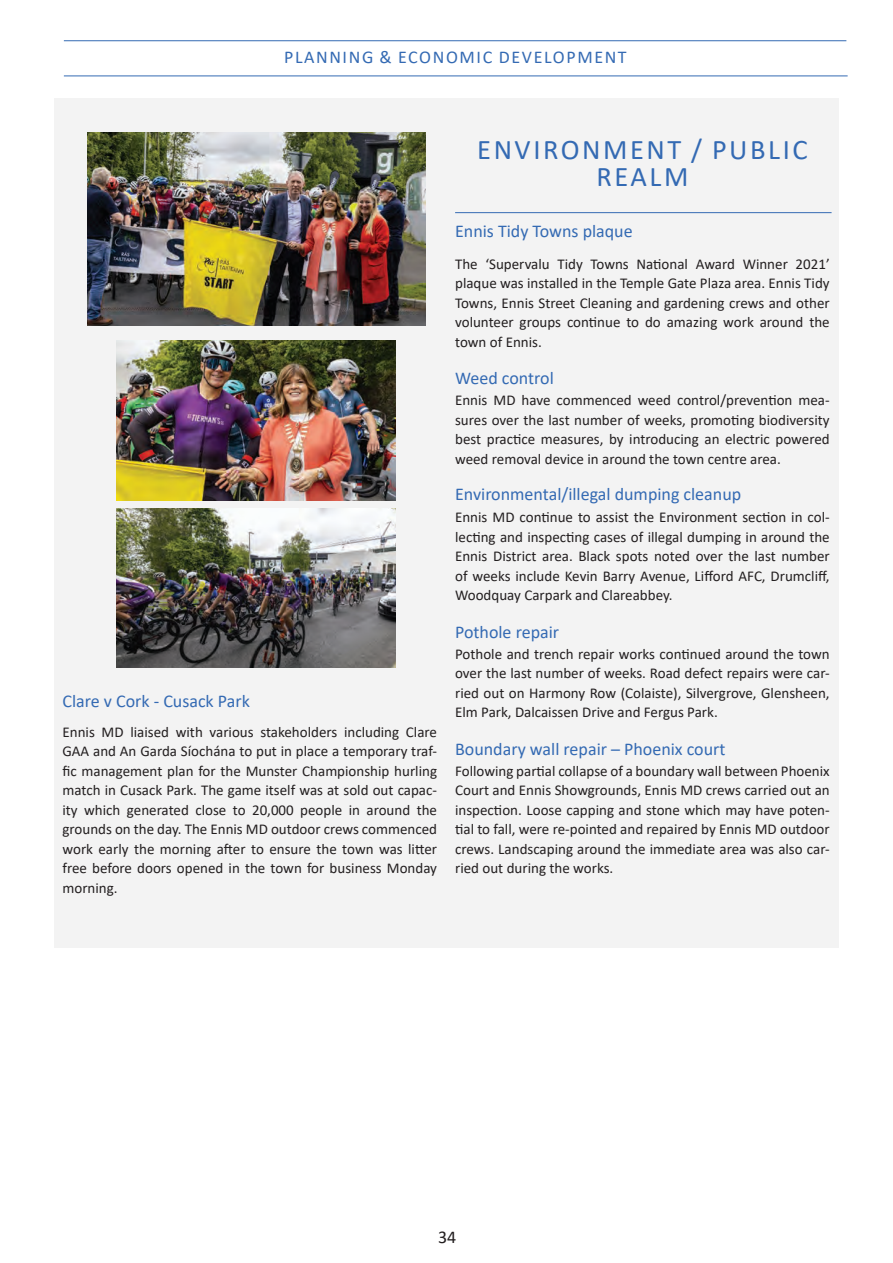
<style>
.page{position:relative;width:893px;height:1263px;background:#fff}
.page>*{position:absolute;margin:0;border:0;box-sizing:border-box;transform-origin:0 0}
.t1{font:28.5px/27px "Calibri";letter-spacing:.09em;color:#346ab3;text-align:center}
.t2{font:18px "Calibri";color:#346ab3}
.t3{font:18px "Calibri";letter-spacing:.09em;color:#346ab3}
.t4{font:18px "Calibri";color:#231f20}
.t5{font:15px/19.5px "Calibri";color:#231f20;text-align:justify}
</style>
<div class="page">
<hr style="left:64px;top:76px;width:784px;height:1px;background:#346ab3">
<hr style="left:64px;top:40px;width:782px;height:1px;background:#346ab3">
<div style="left:54px;top:98px;width:784px;height:850px;background:#f3f3f3"></div>
<img style="left:87px;top:132px;width:338px;height:193px">
<img style="left:116px;top:340px;width:280px;height:160px">
<img style="left:116px;top:508px;width:280px;height:160px">
<hr style="left:455px;top:212px;width:377px;height:1px;background:#346ab3">
<p class="t3" style="left:284px;top:45px;width:344px">PLANNING &amp; ECONOMIC DEVELOPMENT</p>
<p class="t2" style="left:63px;top:688px;width:189px">Clare v Cork - Cusack Park</p>
<p class="t5" style="left:63px;top:721px;width:376px">Ennis MD liaised with various stakeholders including Clare GAA and An Garda Síochána to put in place a temporary traf&shy;fic management plan for the Munster Championship hurling match in Cusack Park. The game itself was at sold out capac&shy;ity which generated close to 20,000 people in around the grounds on the day. The Ennis MD outdoor crews commenced work early the morning after to ensure the town was litter free before doors opened in the town for business Monday morning.</p>
<h1 class="t1" style="left:477px;top:135px;width:332px">ENVIRONMENT / PUBLIC<br>REALM</h1>
<p class="t2" style="left:455px;top:219px;width:179px">Ennis Tidy Towns plaque</p>
<p class="t5" style="left:455px;top:253px;width:376px">The ‘Supervalu Tidy Towns National Award Winner 2021’ plaque was installed in the Temple Gate Plaza area. Ennis Tidy Towns, Ennis Street Cleaning and gardening crews and other volunteer groups continue to do amazing work around the town of Ennis.</p>
<p class="t2" style="left:455px;top:366px;width:100px">Weed control</p>
<p class="t5" style="left:455px;top:390px;width:376px">Ennis MD have commenced weed control/prevention mea&shy;sures over the last number of weeks, promoting biodiversity best practice measures, by introducing an electric powered weed removal device in around the town centre area.</p>
<p class="t2" style="left:455px;top:481px;width:288px">Environmental/illegal dumping cleanup</p>
<p class="t5" style="left:455px;top:507px;width:376px">Ennis MD continue to assist the Environment section in col&shy;lecting and inspecting cases of illegal dumping in around the Ennis District area. Black spots noted over the last number of weeks include Kevin Barry Avenue, Lifford AFC, Drumcliff, Woodquay Carpark and Clareabbey.</p>
<p class="t2" style="left:455px;top:619px;width:106px">Pothole repair</p>
<p class="t5" style="left:455px;top:643px;width:376px">Pothole and trench repair works continued around the town over the last number of weeks. Road defect repairs were car&shy;ried out on Harmony Row (Colaiste), Silvergrove, Glensheen, Elm Park, Dalcaissen Drive and Fergus Park.</p>
<p class="t2" style="left:455px;top:736px;width:272px">Boundary wall repair – Phoenix court</p>
<p class="t5" style="left:455px;top:760px;width:376px">Following partial collapse of a boundary wall between Phoenix Court and Ennis Showgrounds, Ennis MD crews carried out an inspection. Loose capping and stone which may have poten&shy;tial to fall, were re-pointed and repaired by Ennis MD outdoor crews. Landscaping around the immediate area was also car&shy;ried out during the works.</p>
<p class="t4" style="left:438px;top:1224px;width:20px">34</p>
</div>
